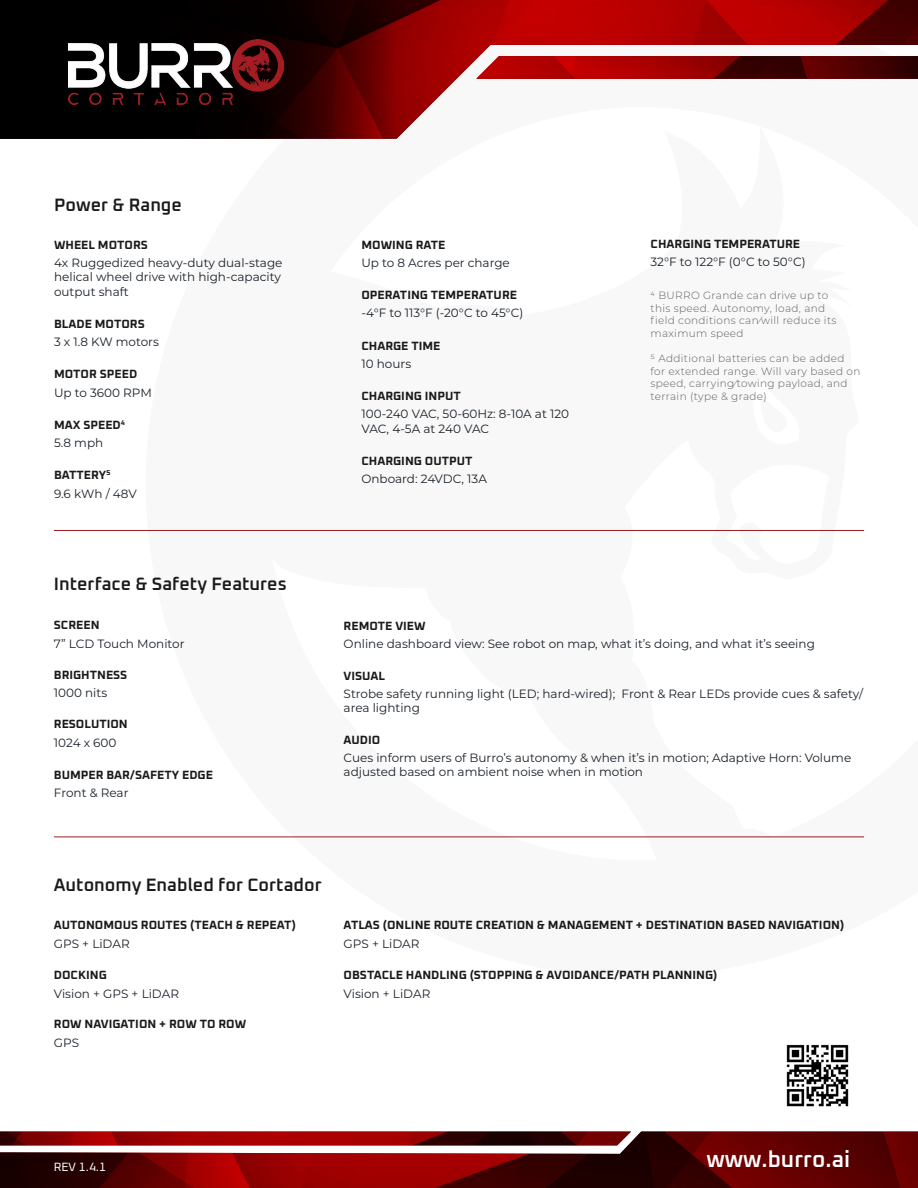
<style>
.page{position:relative;width:918px;height:1188px;background:#fff}
.page>*{position:absolute;margin:0;border:0;box-sizing:border-box;transform-origin:0 0}
.t1{font:200 22.65px "Oxanium";color:#fff}
.t2{font:200 18px "Oxanium";color:#1a1a1a}
.t3{font:12px/14.4px "Montserrat";color:#1a2129}
.t4{font:200 12px "Oxanium";color:#1a1a1a}
.t5{font:200 12px "Oxanium";color:#fff}
.t6{font:300 10.5px/12.6px "Montserrat";letter-spacing:.03em;color:#616161}
</style>
<div class="page">
<hr style="left:54px;top:530px;width:810px;height:1px;background:#971f23">
<hr style="left:54px;top:837px;width:810px;height:1px;background:#971f23">
<img style="left:0;top:1132px;width:918px;height:56px">
<img style="left:0;top:1132px;width:631px;height:13px">
<img style="left:549px;top:0;width:369px;height:45px">
<svg style="left:549px;top:56px;width:369px;height:23px;background:#740000"></svg>
<svg style="left:0;top:0;width:549px;height:139px;background:#532121"></svg>
<img style="left:69px;top:40px;width:215px;height:65px">
<img style="left:786px;top:1044px;width:63px;height:63px">
<h2 class="t2" style="left:54px;top:197px;width:129px">Power &amp; Range</h2>
<p class="t4" style="left:54px;top:239px;width:95px">WHEEL MOTORS</p>
<p class="t4" style="left:361px;top:239px;width:86px">MOWING RATE</p>
<p class="t3" style="left:54px;top:256px;width:230px;text-align:justify">4x Ruggedized heavy-duty dual-stage helical wheel drive with high-capacity output shaft</p>
<p class="t3" style="left:361px;top:256px;width:150px">Up to 8 Acres per charge</p>
<p class="t4" style="left:361px;top:290px;width:157px">OPERATING TEMPERATURE</p>
<p class="t4" style="left:54px;top:318px;width:92px">BLADE MOTORS</p>
<p class="t3" style="left:54px;top:335px;width:106px">3 x 1.8 KW motors</p>
<p class="t4" style="left:54px;top:369px;width:85px">MOTOR SPEED</p>
<p class="t3" style="left:54px;top:386px;width:99px">Up to 3600 RPM</p>
<p class="t4" style="left:54px;top:419px;width:72px">MAX SPEED<sup>4</sup></p>
<p class="t3" style="left:54px;top:436px;width:51px">5.8 mph</p>
<p class="t3" style="left:54px;top:487px;width:84px">9.6 kWh / 48V</p>
<p class="t4" style="left:54px;top:470px;width:58px">BATTERY<sup>5</sup></p>
<h2 class="t2" style="left:54px;top:577px;width:234px">Interface &amp; Safety Features</h2>
<p class="t4" style="left:54px;top:620px;width:47px">SCREEN</p>
<p class="t3" style="left:361px;top:306px;width:163px">-4°F to 113°F (-20°C to 45°C)</p>
<p class="t4" style="left:361px;top:340px;width:81px">CHARGE TIME</p>
<p class="t3" style="left:361px;top:357px;width:51px">10 hours</p>
<p class="t4" style="left:361px;top:391px;width:101px">CHARGING INPUT</p>
<p class="t3" style="left:361px;top:407px;width:209px">100-240 VAC, 50-60Hz: 8-10A at 120<br>VAC, 4-5A at 240 VAC</p>
<p class="t4" style="left:361px;top:456px;width:112px">CHARGING OUTPUT</p>
<p class="t3" style="left:361px;top:472px;width:127px">Onboard: 24VDC, 13A</p>
<p class="t4" style="left:344px;top:621px;width:84px">REMOTE VIEW</p>
<p class="t4" style="left:651px;top:239px;width:151px">CHARGING TEMPERATURE</p>
<p class="t3" style="left:651px;top:255px;width:157px">32°F to 122°F (0°C to 50°C)</p>
<p class="t6" style="left:651px;top:290px;width:187px">4 BURRO Grande can drive up to this speed. Autonomy, load, and field conditions can/will reduce its maximum speed</p>
<p class="t6" style="left:651px;top:353px;width:211px">5 Additional batteries can be added for extended range. Will vary based on speed, carrying/towing payload, and terrain (type &amp; grade)</p>
<p class="t3" style="left:54px;top:636px;width:132px">7” LCD Touch Monitor</p>
<p class="t4" style="left:54px;top:669px;width:75px">BRIGHTNESS</p>
<p class="t3" style="left:54px;top:686px;width:55px">1000 nits</p>
<p class="t4" style="left:54px;top:719px;width:75px">RESOLUTION</p>
<p class="t3" style="left:54px;top:736px;width:64px">1024 x 600</p>
<p class="t4" style="left:54px;top:770px;width:161px">BUMPER BAR/SAFETY EDGE</p>
<p class="t3" style="left:54px;top:786px;width:76px">Front &amp; Rear</p>
<p class="t3" style="left:344px;top:637px;width:473px">Online dashboard view: See robot on map, what it’s doing, and what it’s seeing</p>
<p class="t4" style="left:344px;top:670px;width:43px">VISUAL</p>
<p class="t3" style="left:344px;top:687px;width:521px">Strobe safety running light (LED; hard-wired); Front &amp; Rear LEDs provide cues &amp; safety/ area lighting</p>
<p class="t3" style="left:344px;top:751px;width:509px">Cues inform users of Burro’s autonomy &amp; when it’s in motion; Adaptive Horn: Volume adjusted based on ambient noise when in motion</p>
<p class="t4" style="left:344px;top:734px;width:38px">AUDIO</p>
<h2 class="t2" style="left:54px;top:877px;width:269px">Autonomy Enabled for Cortador</h2>
<p class="t4" style="left:54px;top:920px;width:244px">AUTONOMOUS ROUTES (TEACH &amp; REPEAT)</p>
<p class="t3" style="left:54px;top:937px;width:77px">GPS + LiDAR</p>
<p class="t4" style="left:54px;top:970px;width:54px">DOCKING</p>
<p class="t3" style="left:54px;top:987px;width:127px">Vision + GPS + LiDAR</p>
<p class="t4" style="left:54px;top:1019px;width:194px">ROW NAVIGATION + ROW TO ROW</p>
<p class="t3" style="left:54px;top:1036px;width:27px">GPS</p>
<p class="t4" style="left:344px;top:920px;width:502px">ATLAS (ONLINE ROUTE CREATION &amp; MANAGEMENT + DESTINATION BASED NAVIGATION)</p>
<p class="t3" style="left:344px;top:937px;width:77px">GPS + LiDAR</p>
<p class="t4" style="left:344px;top:970px;width:375px">OBSTACLE HANDLING (STOPPING &amp; AVOIDANCE/PATH PLANNING)</p>
<p class="t3" style="left:344px;top:987px;width:88px">Vision + LiDAR</p>
<p class="t5" style="left:54px;top:1160px;width:54px">REV 1.4.1</p>
<h1 class="t1" style="left:706px;top:1150px;width:145px">www.burro.ai</h1>
</div>
